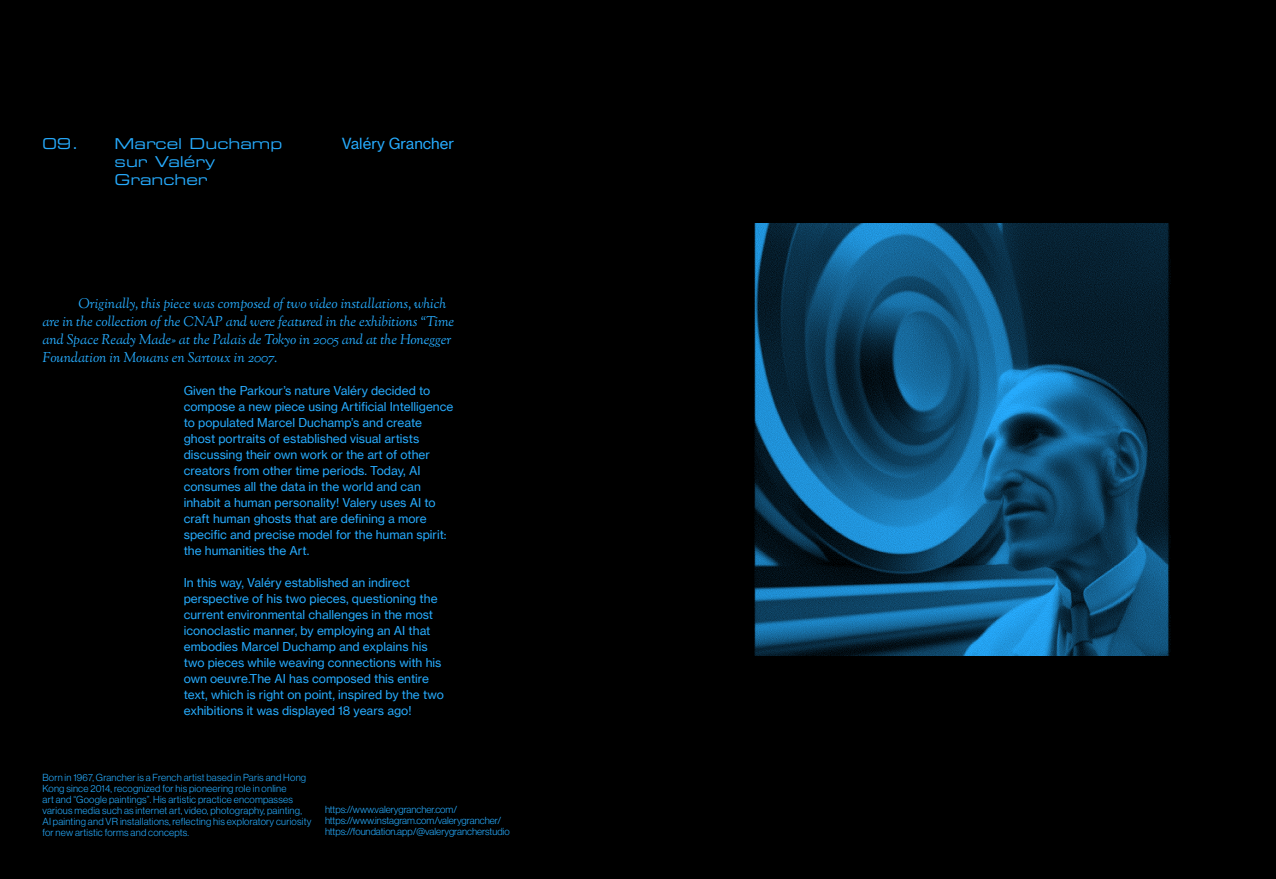
<style>
.page{position:relative;width:1276px;height:879px;background:#000}
.page>*{position:absolute;margin:0;border:0;box-sizing:border-box;transform-origin:0 0}
.t1{font:15px/18px "Eurostile LT Std Ex 2";color:#26aafc;text-align:center}
.t2{font:15px "N Haas Grotesk TX Pro 55 Rg";color:#26aafc}
.t3{font:italic 14px/18px "Sorts Mill Goudy";color:#26aafc}
.t4{font:12px/16px "N Haas Grotesk TX Pro 55 Rg";color:#26aafc}
.t5{font:300 10px/11px "Neue Haas Display";letter-spacing:.02em;color:#26aafc}
.t6{font:300 10px/11px "Neue Haas Display";color:#26aafc}
</style>
<div class="page">
<img style="left:754px;top:224px;width:416px;height:431px">
<p class="t1" style="left:43px;top:134px;width:241px">09. Marcel Duchamp sur Valéry<br>Grancher</p>
<p class="t2" style="left:342px;top:135px;width:114px">Valéry Grancher</p>
<p class="t3" style="left:43px;top:296px;width:413px;text-indent:36px">Originally, this piece was composed of two video installations, which are in the collection of the CNAP and were featured in the exhibitions “Time and Space Ready Made» at the Palais de Tokyo in 2005 and at the Honegger Foundation in Mouans en Sartoux in 2007.</p>
<p class="t4" style="left:184px;top:382px;width:271px">Given the Parkour’s nature Valéry decided to compose a new piece using Artificial Intelligence to populated Marcel Duchamp’s and create ghost portraits of established visual artists discussing their own work or the art of other creators from other time periods. Today, AI consumes all the data in the world and can inhabit a human personality! Valery uses AI to craft human ghosts that are defining a more specific and precise model for the human spirit: the humanities the Art.</p>
<p class="t4" style="left:184px;top:574px;width:261px">In this way, Valéry established an indirect perspective of his two pieces, questioning the current environmental challenges in the most iconoclastic manner, by employing an AI that embodies Marcel Duchamp and explains his two pieces while weaving connections with his own oeuvre.The AI has composed this entire text, which is right on point, inspired by the two exhibitions it was displayed 18 years ago!</p>
<p class="t5" style="left:43px;top:772px;width:270px">Born in 1967, Grancher is a French artist based in Paris and Hong Kong since 2014, recognized for his pioneering role in online<br>art and “Google paintings”. His artistic practice encompasses various media such as internet art, video, photography, painting, AI painting and VR installations, reflecting his exploratory curiosity for new artistic forms and concepts.</p>
<p class="t6" style="left:325px;top:804px;width:186px">https://www.valerygrancher.com/ https://www.instagram.com/valerygrancher/ https://foundation.app/@valerygrancherstudio</p>
</div>
